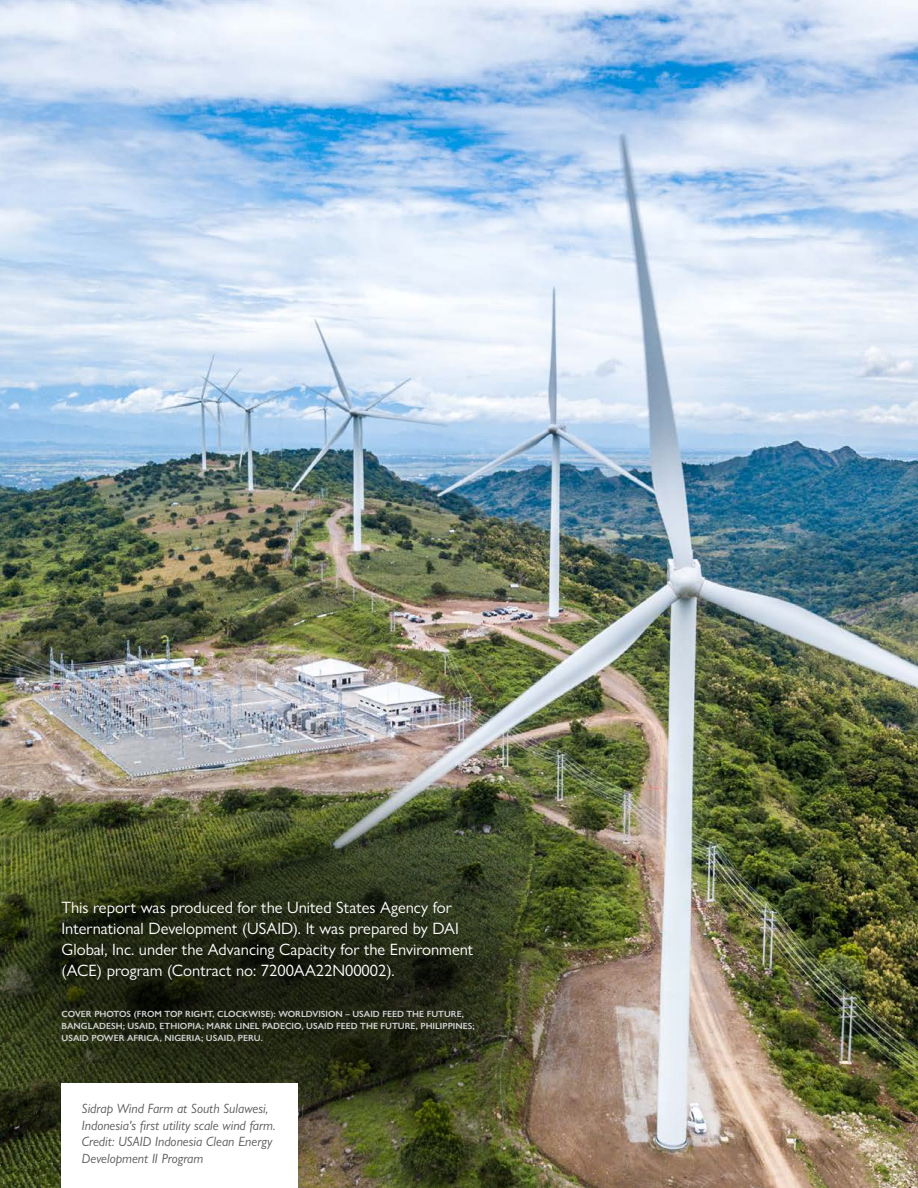
<style>
.page{position:relative;width:918px;height:1188px;background:#fff}
.page>*{position:absolute;margin:0;border:0;box-sizing:border-box;transform-origin:0 0}
.body_copy{font:16.5px/21px "Gill Sans Nova";color:#fff}
.caption_in_dip_box{font:italic 13.5px/16.5px "Gill Sans Nova";color:#58595b}
.t1{font:300 12px "Gill Sans Nova";color:#58595b}
.t2{font:700 12px "Gill Sans Nova";color:#000}
.credit{font:600 9px/12px "Gill Sans Nova";color:#d1d3d4}
.s1{font-weight:700}
</style>
<div class="page">
<img style="left:1px;top:0;width:916px;height:1188px">
<div style="left:0;top:700px;width:690px;height:488px;background:#000;opacity:.75"></div>
<div style="left:62px;top:1083px;width:236px;height:105px;background:#fff"></div>
<p class="body_copy" style="left:62px;top:897px;width:413px">This report was produced for the United States Agency for International Development (USAID). It was prepared by DAI Global, Inc. under the Advancing Capacity for the Environment (ACE) program (Contract no: 7200AA22N00002).</p>
<p class="credit" style="left:62px;top:1008px;width:415px">COVER PHOTOS (FROM TOP RIGHT, CLOCKWISE): WORLDVISION – USAID FEED THE FUTURE,<br>BANGLADESH; USAID, ETHIOPIA; MARK LINEL PADECIO, USAID FEED THE FUTURE, PHILIPPINES;<br>USAID POWER AFRICA, NIGERIA; USAID, PERU.</p>
<p class="caption_in_dip_box" style="left:82px;top:1100px;width:195px">Sidrap Wind Farm at South Sulawesi, Indonesia's first utility scale wind farm.<br>Credit: USAID Indonesia Clean Energy Development II Program</p>
<p class="t2" style="left:108px;top:1135px;width:10px">B</p>
<p class="t1" style="left:139px;top:1135px;width:149px">USAID <span class="s1">CLIMATE</span> STRATEGY</p>
</div>
